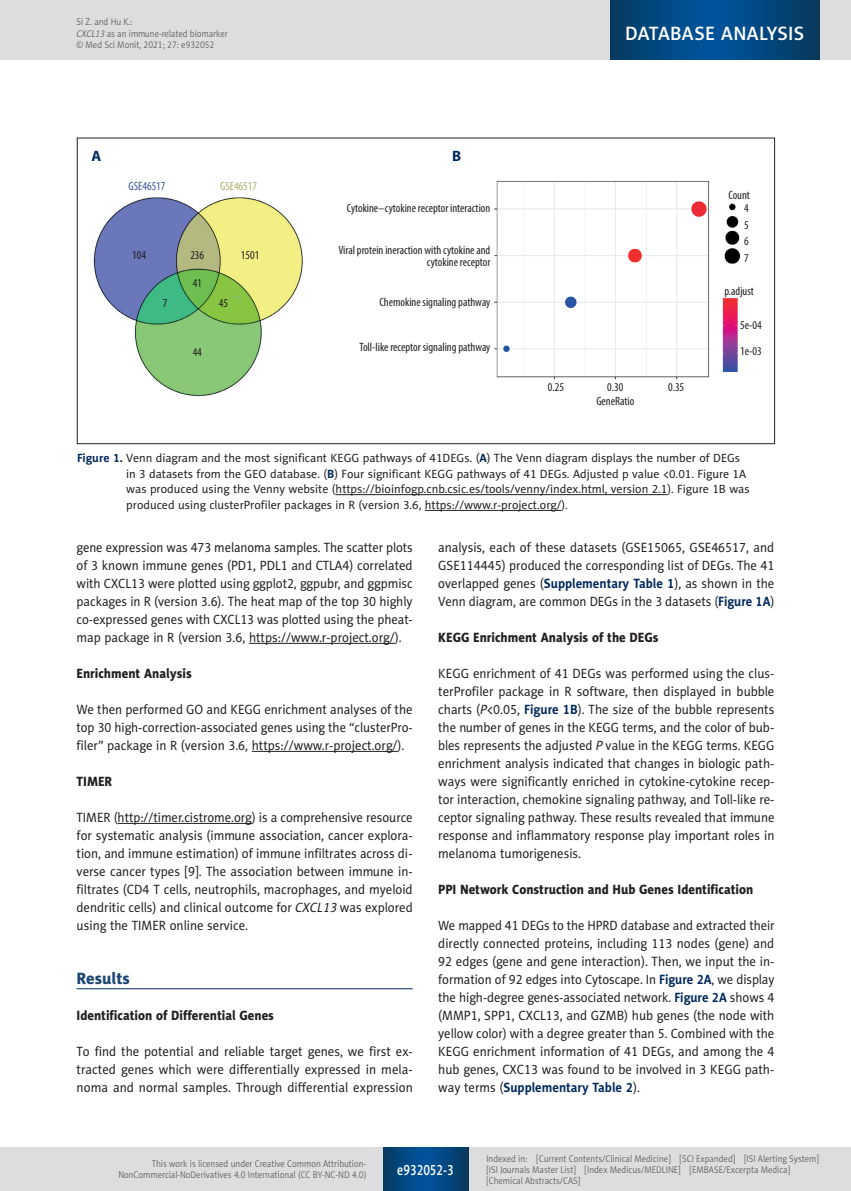
<style>
.page{position:relative;width:851px;height:1191px;background:#fff}
.page>*{position:absolute;margin:0;border:0;box-sizing:border-box;transform-origin:0 0}
.t1{font:19.5px "Naomi Sans EFN Medium";letter-spacing:.01em;color:#fff}
.MSM_Headline_1{font:16.5px "Naomi Sans EFN Heavy";color:#1a4574}
.MSM_e-PAGINA{font:15px "Naomi Sans EFN Medium";color:#fff;scale:.8 1}
.t2{font:700 15px "Myriad Pro";color:#00295c}
.MSM_Body{font:13.5px/18px "Naomi Sans EFN";color:#231f20;text-align:justify;scale:.95 1}
.MSM_Body-2{font:13.5px/18px "Naomi Sans EFN";color:#231f20;text-align:justify;scale:.94 1}
.MSM_Body-3{font:13.5px/18px "Naomi Sans EFN";color:#231f20;text-align:justify;scale:.93 1}
.MSM_Headline_2{font:13.5px "Naomi Sans EFN Heavy";color:#231f20;scale:.95 1}
.MSM_Rycina_tytul{font:12px/15.8px "Naomi Sans EFN";color:#231f20}
.t3{font:condensed 12px/16.5px "Myriad Pro";color:#231f20;text-align:right}
.t4{font:condensed 12px "Myriad Pro";color:#3a53a3}
.t5{font:condensed 12px "Myriad Pro";color:#b1b16f}
.MSM_pagina_zywa{font:9.75px/11.2px "Naomi Sans EFN Light";color:#57585a;scale:.9 1}
.MSM_pagina_sygnatura{font:9.75px "Naomi Sans EFN Light";color:#57585a;scale:.9 1}
.s1{font-style:italic}
.s2{font-weight:700;color:#00295c}
</style>
<div class="page">
<hr style="left:249px;top:643px;width:146px;height:1px;background:#231f20">
<hr style="left:252px;top:751px;width:145px;height:1px;background:#231f20">
<hr style="left:118px;top:823px;width:134px;height:1px;background:#231f20">
<hr style="left:77px;top:988px;width:335px;height:1px;background:#00295c">
<img style="left:93px;top:197px;width:210px;height:200px">
<img style="left:494px;top:181px;width:246px;height:199px">
<hr style="left:335px;top:494px;width:332px;height:1px;background:#231f20">
<hr style="left:425px;top:510px;width:136px;height:1px;background:#231f20">
<div style="left:0;top:1148px;width:850px;height:43px;background:#dcdddf"></div>
<svg style="left:383px;top:1147px;width:85px;height:43px;background:#02477e"></svg>
<div style="left:0;top:0;width:850px;height:60px;background:#dcdddf"></div>
<svg style="left:610px;top:0;width:209px;height:60px;background:#02477e"></svg>
<p class="MSM_pagina_zywa" style="left:77px;top:16px;width:169px">Si Z. and Hu K.:<br><span class="s1">CXCL13</span> as an immune-related biomarker</p>
<p class="MSM_pagina_sygnatura" style="left:77px;top:39px;width:154px">© Med Sci Monit, 2021; 27: e932052</p>
<p class="t2" style="left:91px;top:147px;width:11px">A</p>
<p class="t2" style="left:452px;top:147px;width:11px">B</p>
<p class="t4" style="left:129px;top:179px;width:38px">GSE46517</p>
<p class="t5" style="left:220px;top:179px;width:38px">GSE46517</p>
<p class="t3" style="left:132px;top:247px;width:15px">104</p>
<p class="t3" style="left:190px;top:247px;width:15px">236</p>
<p class="t3" style="left:193px;top:275px;width:11px">41</p>
<p class="t3" style="left:163px;top:294px;width:6px">7</p>
<p class="t3" style="left:219px;top:294px;width:11px">45</p>
<p class="t3" style="left:241px;top:247px;width:20px">1501</p>
<p class="t3" style="left:193px;top:343px;width:11px">44</p>
<p class="t3" style="left:347px;top:200px;width:145px">Cytokine–cytokine receptor interaction</p>
<p class="t3" style="left:338px;top:244px;width:153px;line-height:12px">Viral protein ineraction with cytokine and cytokine receptor</p>
<p class="t3" style="left:379px;top:293px;width:112px">Chemokine signaling pathway</p>
<p class="t3" style="left:359px;top:338px;width:132px">Toll-like receptor signaling pathway</p>
<h1 class="t1" style="left:625px;top:22px;width:180px">DATABASE ANALYSIS</h1>
<p class="t3" style="left:548px;top:379px;width:18px">0.25</p>
<p class="t3" style="left:596px;top:380px;width:39px;line-height:13.8px;text-align:center">0.30<br>GeneRatio</p>
<p class="t3" style="left:668px;top:379px;width:18px">0.35</p>
<p class="t3" style="left:728px;top:188px;width:23px;line-height:13.2px">Count<br>4</p>
<p class="t3" style="left:744px;top:216px;width:6px;text-align:justify">5<br>6<br>7</p>
<p class="t3" style="left:724px;top:282px;width:31px">p.adjust</p>
<p class="t3" style="left:740px;top:311px;width:23px;line-height:26px;text-align:left">5e-04<br>1e-03</p>
<p class="MSM_Rycina_tytul" style="left:126px;top:450px;width:625px;text-indent:-49px"><span class="s2">Figure 1.</span> Venn diagram and the most significant KEGG pathways of 41DEGs. (<span class="s2">A</span>) The Venn diagram displays the number of DEGs in 3 datasets from the GEO database. (<span class="s2">B</span>) Four significant KEGG pathways of 41 DEGs. Adjusted p value &lt;0.01. Figure 1A was produced using the Venny website (https://bioinfogp.cnb.csic.es/tools/venny/index.html, version 2.1). Figure 1B was produced using clusterProfiler packages in R (version 3.6, https://www.r-project.org/).</p>
<p class="MSM_Body-2" style="left:77px;top:538px;width:359px">gene expression was 473 melanoma samples. The scatter plots of 3 known immune genes (PD1, PDL1 and CTLA4) correlated with CXCL13 were plotted using ggplot2, ggpubr, and ggpmisc packages in R (version 3.6). The heat map of the top 30 highly co-expressed genes with CXCL13 was plotted using the pheat&shy;map package in R (version 3.6, https://www.r-project.org/).</p>
<p class="MSM_Headline_2" style="left:77px;top:665px;width:123px">Enrichment Analysis</p>
<p class="MSM_Body" style="left:77px;top:700px;width:355px">We then performed GO and KEGG enrichment analyses of the top 30 high-correction-associated genes using the “clusterPro&shy;filer” package in R (version 3.6, https://www.r-project.org/).</p>
<p class="MSM_Headline_2" style="left:77px;top:773px;width:39px">TIMER</p>
<p class="MSM_Body-2" style="left:77px;top:808px;width:359px">TIMER (http://timer.cistrome.org) is a comprehensive resource for systematic analysis (immune association, cancer explora&shy;tion, and immune estimation) of immune infiltrates across di&shy;verse cancer types [9]. The association between immune in&shy;filtrates (CD4 T cells, neutrophils, macrophages, and myeloid dendritic cells) and clinical outcome for <span class="s1">CXCL13</span> was explored using the TIMER online service.</p>
<p class="MSM_Headline_1" style="left:77px;top:968px;width:55px">Results</p>
<p class="MSM_Headline_2" style="left:77px;top:1007px;width:209px">Identification of Differential Genes</p>
<p class="MSM_Body" style="left:77px;top:1042px;width:355px">To find the potential and reliable target genes, we first ex&shy;tracted genes which were differentially expressed in mela&shy;noma and normal samples. Through differential expression</p>
<p class="MSM_Body" style="left:438px;top:538px;width:355px">analysis, each of these datasets (GSE15065, GSE46517, and GSE114445) produced the corresponding list of DEGs. The 41 overlapped genes (<span class="s2">Supplementary Table 1</span>), as shown in the Venn diagram, are common DEGs in the 3 datasets (<span class="s2">Figure 1A</span>)</p>
<p class="MSM_Headline_2" style="left:438px;top:629px;width:233px">KEGG Enrichment Analysis of the DEGs</p>
<p class="MSM_Body" style="left:438px;top:664px;width:355px">KEGG enrichment of 41 DEGs was performed using the clus&shy;terProfiler package in R software, then displayed in bubble charts (<span class="s1">P</span>&lt;0.05, <span class="s2">Figure 1B</span>). The size of the bubble represents the number of genes in the KEGG terms, and the color of bub&shy;bles represents the adjusted <span class="s1">P</span> value in the KEGG terms. KEGG enrichment analysis indicated that changes in biologic path&shy;ways were significantly enriched in cytokine-cytokine recep&shy;tor interaction, chemokine signaling pathway, and Toll-like re&shy;ceptor signaling pathway. These results revealed that immune response and inflammatory response play important roles in melanoma tumorigenesis.</p>
<p class="MSM_Headline_2" style="left:438px;top:881px;width:333px">PPI Network Construction and Hub Genes Identification</p>
<p class="MSM_Body-3" style="left:438px;top:916px;width:363px">We mapped 41 DEGs to the HPRD database and extracted their directly connected proteins, including 113 nodes (gene) and 92 edges (gene and gene interaction). Then, we input the in&shy;formation of 92 edges into Cytoscape. In <span class="s2">Figure 2A</span>, we display the high-degree genes-associated network. <span class="s2">Figure 2A</span> shows 4 (MMP1, SPP1, CXCL13, and GZMB) hub genes (the node with yellow color) with a degree greater than 5. Combined with the KEGG enrichment information of 41 DEGs, and among the 4 hub genes, CXC13 was found to be involved in 3 KEGG path&shy;way terms (<span class="s2">Supplementary Table 2</span>).</p>
<p class="MSM_pagina_zywa" style="left:118px;top:1158px;width:277px;text-align:right">This work is licensed under Creative Common Attribution-<br>NonCommercial-NoDerivatives 4.0 International (CC BY-NC-ND 4.0)</p>
<p class="MSM_e-PAGINA" style="left:397px;top:1160px;width:72px">e932052-3</p>
<p class="MSM_pagina_zywa" style="left:486px;top:1152px;width:371px">Indexed in: [Current Contents/Clinical Medicine] [SCI Expanded] [ISI Alerting System] [ISI Journals Master List] [Index Medicus/MEDLINE] [EMBASE/Excerpta Medica] [Chemical Abstracts/CAS]</p>
</div>
